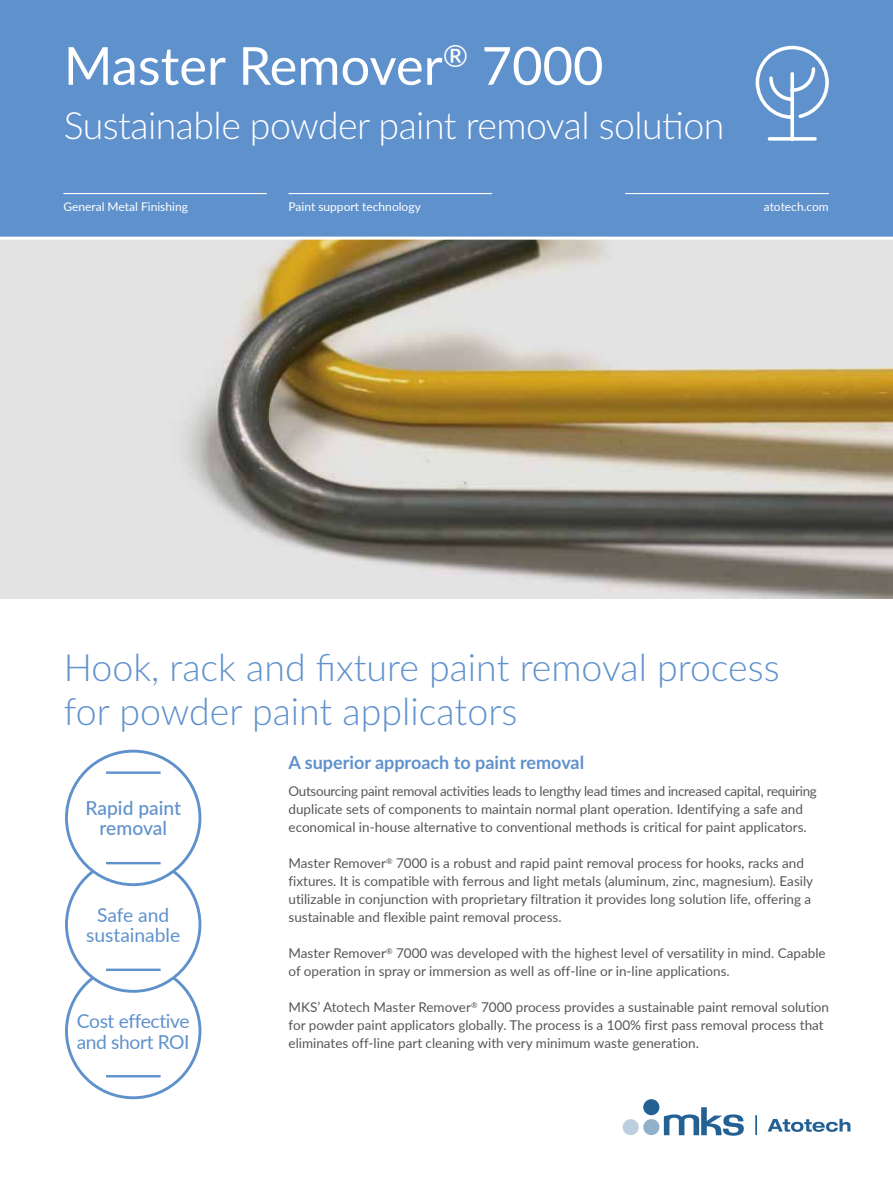
<style>
.page{position:relative;width:893px;height:1191px;background:#fff}
.page>*{position:absolute;margin:0;border:0;box-sizing:border-box;transform-origin:0 0}
.t1{font:52.5px "Lato";color:#fff}
.t2{font:300 37.5px/43.5px "Lato";color:#5f91cc}
.t3{font:300 37.5px "Lato";letter-spacing:-.015em;color:#fff}
.t4{font:19.2px/20.4px "Lato";letter-spacing:-.02em;color:#5f91cc}
.t5{font:19.2px/20.4px "Lato";color:#5f91cc;text-align:center}
.t6{font:500 19.2px/20.4px "Lato";color:#5f91cc;text-align:center}
.t7{font:700 18px "Lato";color:#5f91cc}
.t8{font:13.5px/18px "Lato";color:#575756}
.t9{font:12px "Lato";color:#fff}
</style>
<div class="page">
<svg style="left:767px;top:1118px;width:83px;height:13px"></svg>
<div style="left:643px;top:1099px;width:16px;height:16px;background:#236194;border-radius:50%"></div>
<div style="left:643px;top:1119px;width:16px;height:16px;background:#91b0ca;border-radius:50%"></div>
<div style="left:623px;top:1119px;width:16px;height:16px;background:#bdcfde;border-radius:50%"></div>
<svg style="left:664px;top:1107px;width:80px;height:28px"></svg>
<hr style="left:755px;top:1115px;width:2px;height:20px;background:#236194">
<div style="left:65px;top:962px;width:136px;height:137px;border:3px solid #5f91cc;border-radius:50%"></div>
<img style="left:0;top:240px;width:893px;height:358px">
<div style="left:0;top:0;width:893px;height:238px;background:#5f91cc"></div>
<hr style="left:63px;top:193px;width:204px;height:1px;background:#fff">
<hr style="left:289px;top:193px;width:203px;height:1px;background:#fff">
<hr style="left:625px;top:193px;width:204px;height:1px;background:#fff">
<hr style="left:0;top:237px;width:893px;height:3px;background:#fff">
<svg style="left:755px;top:45px;width:74px;height:96px"></svg>
<div style="left:66px;top:857px;width:134px;height:134px;background:#fff;border-radius:50%"></div>
<div style="left:65px;top:856px;width:136px;height:136px;border:3px solid #5f91cc;border-radius:50%"></div>
<hr style="left:106px;top:878px;width:55px;height:2px;background:#5f91cc">
<hr style="left:106px;top:968px;width:55px;height:3px;background:#5f91cc">
<hr style="left:106px;top:1075px;width:55px;height:2px;background:#5f91cc">
<div style="left:66px;top:751px;width:134px;height:133px;background:#fff;border-radius:50%"></div>
<div style="left:65px;top:749px;width:136px;height:137px;border:3px solid #5f91cc;border-radius:50%"></div>
<hr style="left:106px;top:771px;width:55px;height:3px;background:#5f91cc">
<hr style="left:106px;top:862px;width:55px;height:2px;background:#5f91cc">
<h1 class="t1" style="left:64px;top:28px;width:541px">Master Remover<sup>®</sup> 7000</h1>
<h2 class="t3" style="left:64px;top:100px;width:662px">Sustainable powder paint removal solution</h2>
<p class="t9" style="left:63px;top:198px;width:126px">General Metal Finishing</p>
<p class="t9" style="left:289px;top:198px;width:134px">Paint support technology</p>
<p class="t9" style="left:764px;top:198px;width:67px">atotech.com</p>
<h2 class="t2" style="left:64px;top:644px;width:717px">Hook, rack and fixture paint removal process for powder paint applicators</h2>
<h3 class="t6" style="left:86px;top:796px;width:97px">Rapid paint removal</h3>
<h3 class="t5" style="left:86px;top:904px;width:96px">Safe and sustainable</h3>
<h3 class="t4" style="left:77px;top:1010px;width:114px">Cost effective and short ROI</h3>
<h3 class="t7" style="left:289px;top:749px;width:297px">A superior approach to paint removal</h3>
<p class="t8" style="left:289px;top:782px;width:530px">Outsourcing paint removal activities leads to lengthy lead times and increased capital, requiring duplicate sets of components to maintain normal plant operation. Identifying a safe and economical in-house alternative to conventional methods is critical for paint applicators.</p>
<p class="t8" style="left:289px;top:854px;width:526px">Master Remover<sup>®</sup> 7000 is a robust and rapid paint removal process for hooks, racks and fixtures. It is compatible with ferrous and light metals (aluminum, zinc, magnesium). Easily utilizable in conjunction with proprietary filtration it provides long solution life, offering a sustainable and flexible paint removal process.</p>
<p class="t8" style="left:289px;top:944px;width:539px">Master Remover<sup>®</sup> 7000 was developed with the highest level of versatility in mind. Capable of operation in spray or immersion as well as off-line or in-line applications.</p>
<p class="t8" style="left:289px;top:998px;width:542px">MKS’ Atotech Master Remover<sup>®</sup> 7000 process provides a sustainable paint removal solution for powder paint applicators globally. The process is a 100% first pass removal process that eliminates off-line part cleaning with very minimum waste generation.</p>
</div>
